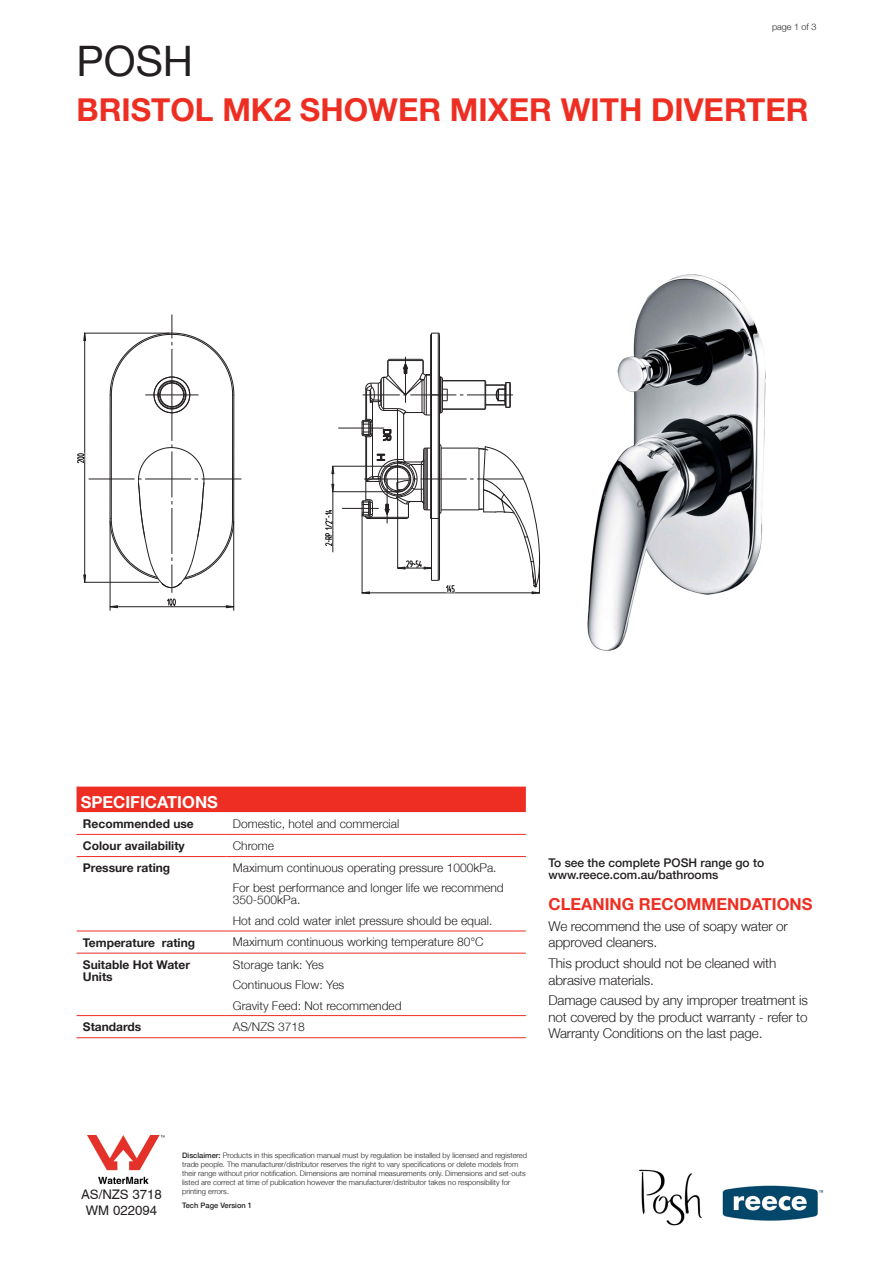
<style>
.page{position:relative;width:893px;height:1263px;background:#fff}
.page>*{position:absolute;margin:0;border:0;box-sizing:border-box;transform-origin:0 0}
.L1_Header{font:42px "Helvetica Neue";color:#231f20}
.L1_Sub_Main_Head{font:700 31.5px "Helvetica Neue";color:#ee2e22}
.L2_SUB_HEAD{font:700 16.5px "Helvetica Neue";color:#ee2e22}
.L4_Table_Header{font:700 16.5px "Helvetica Neue";color:#fff}
.L3_Body{font:300 13.5px/16.5px "Helvetica Neue";letter-spacing:-.01em;color:#231f20}
.t1{font:13.2px/15.9px "Helvetica";color:#231f20;text-align:center}
.L6_Table_Body{font:300 12px/12px "Helvetica Neue";color:#231f20}
.L5_Table_Bold{font:700 12px/12px "Helvetica Neue";color:#231f20}
.Call_to_action{font:500 12px/12px "Helvetica Neue";color:#231f20}
.t2{font:300 9px "Helvetica Neue";color:#231f20}
.T___C{font:300 7.5px/9px "Helvetica Neue";color:#231f20}
.T___C-2{font:500 7.5px "Helvetica Neue";color:#231f20}
.s1{font-weight:500}
</style>
<div class="page">
<img style="left:639px;top:1169px;width:63px;height:57px">
<img style="left:88px;top:1135px;width:77px;height:48px">
<div style="left:77px;top:787px;width:449px;height:25px;background:#ee2e22"></div>
<svg style="left:77px;top:812px;width:449px;height:22px"></svg>
<svg style="left:77px;top:857px;width:449px;height:160px"></svg>
<hr style="left:77px;top:834px;width:150px;height:1px;background:#ee2e22">
<hr style="left:227px;top:834px;width:299px;height:1px;background:#ee2e22">
<hr style="left:77px;top:856px;width:150px;height:1px;background:#ee2e22">
<hr style="left:227px;top:856px;width:299px;height:1px;background:#ee2e22">
<hr style="left:77px;top:931px;width:150px;height:1px;background:#ee2e22">
<hr style="left:227px;top:931px;width:299px;height:1px;background:#ee2e22">
<hr style="left:77px;top:953px;width:150px;height:1px;background:#ee2e22">
<hr style="left:227px;top:953px;width:299px;height:1px;background:#ee2e22">
<hr style="left:77px;top:1015px;width:150px;height:1px;background:#ee2e22">
<hr style="left:227px;top:1015px;width:299px;height:1px;background:#ee2e22">
<hr style="left:77px;top:1037px;width:150px;height:1px;background:#ee2e22">
<hr style="left:227px;top:1037px;width:299px;height:1px;background:#ee2e22">
<img style="left:587px;top:274px;width:179px;height:377px">
<svg style="left:167px;top:599px;width:8px;height:6px"></svg>
<hr style="left:110px;top:521px;width:1px;height:89px;background:#231f20">
<hr style="left:233px;top:521px;width:1px;height:89px;background:#231f20">
<hr style="left:110px;top:606px;width:62px;height:1px;background:#231f20">
<hr style="left:172px;top:606px;width:62px;height:1px;background:#231f20">
<hr style="left:430px;top:335px;width:1px;height:184px;background:#231f20">
<hr style="left:431px;top:333px;width:1px;height:247px;background:#231f20">
<hr style="left:438px;top:333px;width:1px;height:247px;background:#231f20">
<hr style="left:439px;top:334px;width:1px;height:245px;background:#231f20">
<svg style="left:431px;top:333px;width:9px;height:2px"></svg>
<svg style="left:77px;top:314px;width:164px;height:279px"></svg>
<svg style="left:326px;top:357px;width:214px;height:237px"></svg>
<img style="left:722px;top:1185px;width:102px;height:36px">
<p class="t2" style="left:772px;top:21px;width:46px">page 1 of 3</p>
<p class="L1_Header" style="left:77px;top:36px;width:118px">POSH</p>
<p class="L1_Sub_Main_Head" style="left:77px;top:90px;width:733px">BRISTOL MK2 SHOWER MIXER WITH DIVERTER</p>
<p class="L4_Table_Header" style="left:81px;top:792px;width:139px">SPECIFICATIONS</p>
<p class="L5_Table_Bold" style="left:83px;top:817px;width:112px">Recommended use</p>
<p class="L6_Table_Body" style="left:233px;top:817px;width:168px">Domestic, hotel and commercial</p>
<p class="L5_Table_Bold" style="left:83px;top:840px;width:103px">Colour availability</p>
<p class="L6_Table_Body" style="left:233px;top:839px;width:43px">Chrome</p>
<p class="L5_Table_Bold" style="left:83px;top:862px;width:89px">Pressure rating</p>
<p class="L6_Table_Body" style="left:233px;top:861px;width:265px">Maximum continuous operating pressure 1000kPa.</p>
<p class="L6_Table_Body" style="left:233px;top:882px;width:272px">For best performance and longer life we recommend<br>350-500kPa.</p>
<p class="L6_Table_Body" style="left:233px;top:914px;width:261px">Hot and cold water inlet pressure should be equal.</p>
<p class="L5_Table_Bold" style="left:83px;top:936px;width:114px">Temperature rating</p>
<p class="L6_Table_Body" style="left:233px;top:936px;width:252px">Maximum continuous working temperature 80°C</p>
<p class="L5_Table_Bold" style="left:83px;top:958px;width:109px">Suitable Hot Water<br>Units</p>
<p class="L6_Table_Body" style="left:233px;top:958px;width:93px">Storage tank: Yes</p>
<p class="L6_Table_Body" style="left:233px;top:978px;width:113px">Continuous Flow: Yes</p>
<p class="L6_Table_Body" style="left:233px;top:999px;width:170px">Gravity Feed: Not recommended</p>
<p class="L5_Table_Bold" style="left:83px;top:1021px;width:60px">Standards</p>
<p class="L6_Table_Body" style="left:233px;top:1020px;width:74px">AS/NZS 3718</p>
<p class="Call_to_action" style="left:548px;top:857px;width:217px">To see the complete POSH range go to www.reece.com.au/bathrooms</p>
<p class="L2_SUB_HEAD" style="left:548px;top:894px;width:265px">CLEANING RECOMMENDATIONS</p>
<p class="L3_Body" style="left:548px;top:917px;width:241px">We recommend the use of soapy water or approved cleaners.</p>
<p class="L3_Body" style="left:548px;top:955px;width:229px">This product should not be cleaned with abrasive materials.</p>
<p class="L3_Body" style="left:548px;top:992px;width:261px;text-align:justify">Damage caused by any improper treatment is not covered by the product warranty - refer to Warranty Conditions on the last page.</p>
<p class="t1" style="left:81px;top:1187px;width:82px">AS/NZS 3718<br>WM 022094</p>
<p class="T___C" style="left:182px;top:1151px;width:346px"><span class="s1">Disclaimer:</span> Products in this specification manual must by regulation be installed by licensed and registered trade people. The manufacturer/distributor reserves the right to vary specifications or delete models from their range without prior notification. Dimensions are nominal measurements only. Dimensions and set-outs listed are correct at time of publication however the manufacturer/distributor takes no responsibility for printing errors.</p>
<p class="T___C-2" style="left:182px;top:1200px;width:71px">Tech Page Version 1</p>
</div>
